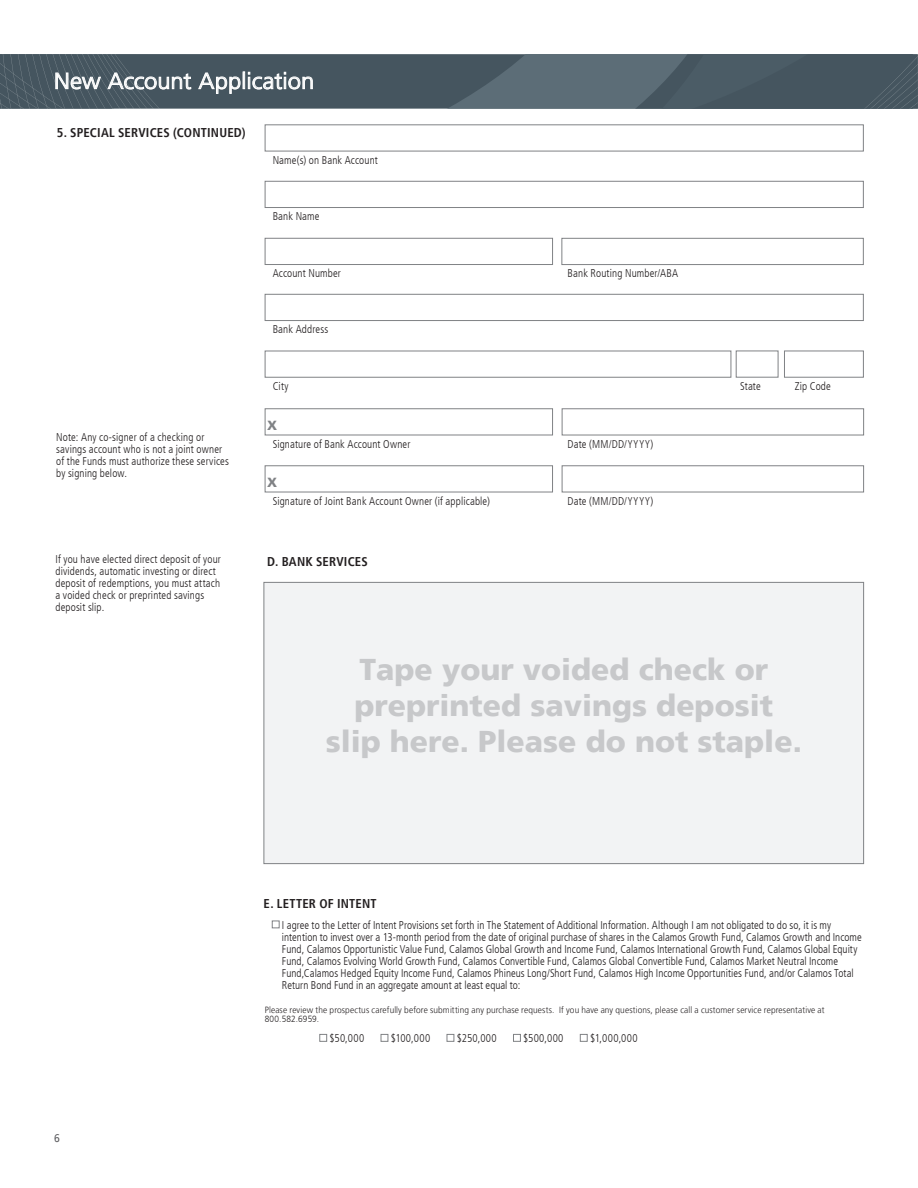
<style>
.page{position:relative;width:918px;height:1188px;background:#fff}
.page>*{position:absolute;margin:0;border:0;box-sizing:border-box;transform-origin:0 0}
.t1{font:900 30px/36px "Frutiger LT";color:#c7c8ca;text-align:center}
.t2{font:300 22.5px "Frutiger LT";letter-spacing:.005em;color:#fff;scale:1.05 1}
.t3{font:700 18px "Frutiger LT";color:#808285}
.t4{font:700 condensed 12.75px "Frutiger LT";letter-spacing:.015em;color:#231f20}
.t5{font:300 condensed 11.25px/12px "Frutiger LT";letter-spacing:.005em;color:#231f20}
.t6{font:11.25px "Frutiger LT";color:#5f5f62;scale:.92 1}
.t7{font:300 9px/9px "Frutiger LT";letter-spacing:.015em;color:#231f20;scale:.92 1}
</style>
<div class="page">
<svg style="left:0;top:54px;width:918px;height:55px;background:#505f69"></svg>
<div style="left:265px;top:124px;width:599px;height:27px;border:1px solid #808285"></div>
<div style="left:265px;top:181px;width:599px;height:27px;border:1px solid #808285"></div>
<div style="left:561px;top:238px;width:303px;height:27px;border:1px solid #808285"></div>
<div style="left:265px;top:238px;width:288px;height:27px;border:1px solid #808285"></div>
<div style="left:265px;top:294px;width:599px;height:27px;border:1px solid #808285"></div>
<div style="left:265px;top:351px;width:466px;height:27px;border:1px solid #808285"></div>
<div style="left:784px;top:351px;width:80px;height:27px;border:1px solid #808285"></div>
<div style="left:736px;top:351px;width:42px;height:27px;border:1px solid #808285"></div>
<div style="left:265px;top:408px;width:288px;height:27px;border:1px solid #808285"></div>
<div style="left:562px;top:465px;width:302px;height:27px;border:1px solid #808285"></div>
<div style="left:562px;top:408px;width:302px;height:27px;border:1px solid #808285"></div>
<div style="left:265px;top:465px;width:288px;height:27px;border:1px solid #808285"></div>
<div style="left:264px;top:582px;width:600px;height:282px;background:#f2f3f4"></div>
<div style="left:264px;top:582px;width:600px;height:282px;border:1px solid #808285"></div>
<div style="left:272px;top:921px;width:7px;height:7px;border:1px solid #808285"></div>
<div style="left:320px;top:1034px;width:7px;height:8px;border:1px solid #808285"></div>
<div style="left:381px;top:1034px;width:7px;height:8px;border:1px solid #808285"></div>
<div style="left:447px;top:1034px;width:7px;height:8px;border:1px solid #808285"></div>
<div style="left:513px;top:1034px;width:8px;height:8px;border:1px solid #808285"></div>
<div style="left:580px;top:1034px;width:7px;height:8px;border:1px solid #808285"></div>
<h2 class="t2" style="left:54px;top:68px;width:249px">New Account Application</h2>
<p class="t4" style="left:57px;top:125px;width:190px">5. SPECIAL SERVICES (CONTINUED)</p>
<p class="t5" style="left:273px;top:154px;width:107px">Name(s) on Bank Account</p>
<p class="t5" style="left:273px;top:211px;width:48px">Bank Name</p>
<p class="t5" style="left:273px;top:268px;width:70px">Account Number</p>
<p class="t5" style="left:568px;top:268px;width:112px">Bank Routing Number/ABA</p>
<p class="t5" style="left:273px;top:324px;width:57px">Bank Address</p>
<p class="t5" style="left:273px;top:380px;width:17px">City</p>
<p class="t5" style="left:740px;top:380px;width:22px">State</p>
<p class="t5" style="left:795px;top:380px;width:38px">Zip Code</p>
<p class="t5" style="left:56px;top:432px;width:174px">Note: Any co-signer of a checking or savings account who is not a joint owner of the Funds must authorize these services by signing below.</p>
<p class="t5" style="left:56px;top:554px;width:167px">If you have elected direct deposit of your dividends, automatic investing or direct deposit of redemptions, you must attach a voided check or preprinted savings deposit slip.</p>
<h3 class="t3" style="left:267px;top:413px;width:12px">x</h3>
<p class="t5" style="left:273px;top:438px;width:139px">Signature of Bank Account Owner</p>
<p class="t5" style="left:568px;top:438px;width:87px">Date (MM/DD/YYYY)</p>
<h3 class="t3" style="left:267px;top:470px;width:12px">x</h3>
<p class="t5" style="left:273px;top:495px;width:219px">Signature of Joint Bank Account Owner (if applicable)</p>
<p class="t5" style="left:568px;top:495px;width:87px">Date (MM/DD/YYYY)</p>
<p class="t4" style="left:267px;top:554px;width:102px">D. BANK SERVICES</p>
<h1 class="t1" style="left:326px;top:652px;width:478px">Tape your voided check or preprinted savings deposit slip here. Please do not staple.</h1>
<p class="t6" style="left:54px;top:1132px;width:8px">6</p>
<p class="t4" style="left:264px;top:896px;width:115px">E. LETTER OF INTENT</p>
<p class="t5" style="left:282px;top:919px;width:581px">I agree to the Letter of Intent Provisions set forth in The Statement of Additional Information. Although I am not obligated to do so, it is my intention to invest over a 13-month period from the date of original purchase of shares in the Calamos Growth Fund, Calamos Growth and Income Fund, Calamos Opportunistic Value Fund, Calamos Global Growth and Income Fund, Calamos International Growth Fund, Calamos Global Equity Fund, Calamos Evolving World Growth Fund, Calamos Convertible Fund, Calamos Global Convertible Fund, Calamos Market Neutral Income Fund,Calamos Hedged Equity Income Fund, Calamos Phineus Long/Short Fund, Calamos High Income Opportunities Fund, and/or Calamos Total Return Bond Fund in an aggregate amount at least equal to:</p>
<p class="t7" style="left:265px;top:1006px;width:610px">Please review the prospectus carefully before submitting any purchase requests. If you have any questions, please call a customer service representative at<br>800.582.6959.</p>
<p class="t5" style="left:330px;top:1032px;width:36px">$50,000</p>
<p class="t5" style="left:391px;top:1032px;width:41px">$100,000</p>
<p class="t5" style="left:457px;top:1032px;width:42px">$250,000</p>
<p class="t5" style="left:523px;top:1032px;width:42px">$500,000</p>
<p class="t5" style="left:590px;top:1032px;width:49px">$1,000,000</p>
</div>
